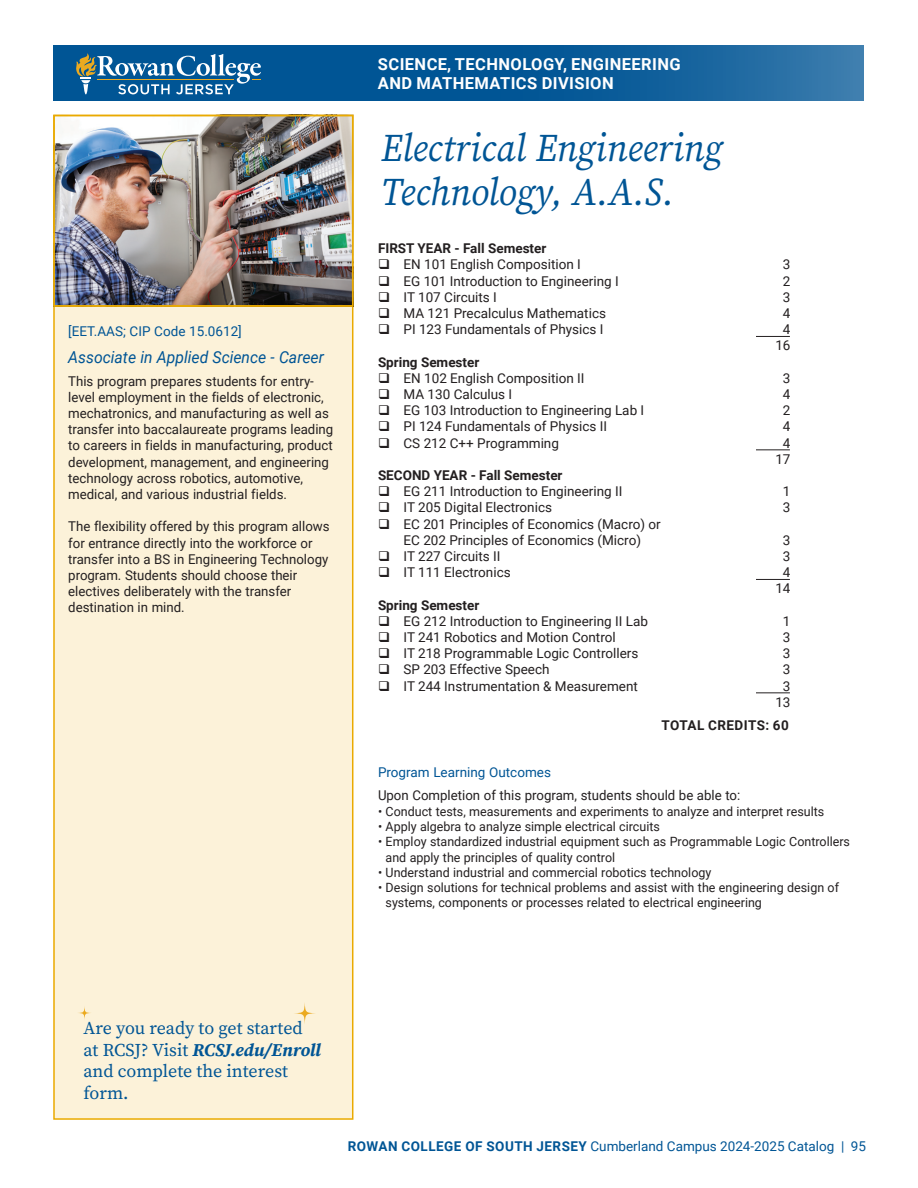
<style>
.page{position:relative;width:918px;height:1188px;background:#fff}
.page>*{position:absolute;margin:0;border:0;box-sizing:border-box;transform-origin:0 0}
.L3__ProgramHeadline{font:italic 39px/43.5px "Source Serif Pro";color:#005595;scale:.95 1}
.t1{font:18px/21.6px "Source Serif Pro";color:#005595}
.t2{font:700 16.5px/19.8px "Roboto";letter-spacing:.025em;color:#fff}
._4b__Degree_Subhead{font:italic 16.5px "Roboto";color:#005595;scale:.95 1}
._3b_Course_names{font:13.5px/16.2px "Roboto";color:#231f20;text-align:center}
.Catalog_text_8_5{font:13.5px/16.2px "Roboto";color:#231f20}
._4c__Side_Text_Title{font:13.5px "Roboto";color:#005595}
.Total_Credits{font:700 13.5px "Roboto";color:#231f20}
._4c__Program_Learning_Outcomes{font:13.5px "Roboto";color:#005595}
.Total_Credits-2{font:700 13.5px "Roboto";letter-spacing:.035em;color:#231f20}
.total_credits{font:13.5px "Roboto";color:#231f20}
._4__Bullet_List{font:12.75px/15.3px "Roboto";color:#231f20}
.s1{font-weight:700;font-style:italic}
.s2{font-weight:700}
</style>
<div class="page">
<svg style="left:54px;top:45px;width:810px;height:56px;background:#0d5d9a"></svg>
<svg style="left:76px;top:53px;width:185px;height:41px;background:#417ca5"></svg>
<div style="left:53px;top:115px;width:300px;height:1005px;background:#fcf2d9;border:2px solid #eaaa00"></div>
<svg style="left:77px;top:1006px;width:15px;height:14px"></svg>
<svg style="left:294px;top:1002px;width:22px;height:22px"></svg>
<img style="left:56px;top:118px;width:294px;height:186px">
<div style="left:53px;top:115px;width:300px;height:192px;border:2px solid #eaaa00"></div>
<hr style="left:756px;top:336px;width:34px;height:1px;background:#231f20">
<hr style="left:756px;top:449px;width:34px;height:1px;background:#231f20">
<hr style="left:756px;top:579px;width:34px;height:1px;background:#231f20">
<hr style="left:756px;top:692px;width:34px;height:1px;background:#231f20">
<p class="_4c__Side_Text_Title" style="left:68px;top:322px;width:175px">[EET.AAS; CIP Code 15.0612]</p>
<p class="_4b__Degree_Subhead" style="left:68px;top:345px;width:271px">Associate in Applied Science - Career</p>
<p class="Catalog_text_8_5" style="left:68px;top:372px;width:267px">This program prepares students for entry&shy;level employment in the fields of electronic, mechatronics, and manufacturing as well as transfer into baccalaureate programs leading to careers in fields in manufacturing, product development, management, and engineering technology across robotics, automotive, medical, and various industrial fields.</p>
<p class="Catalog_text_8_5" style="left:68px;top:518px;width:263px">The flexibility offered by this program allows for entrance directly into the workforce or transfer into a BS in Engineering Technology program. Students should choose their electives deliberately with the transfer destination in mind.</p>
<p class="t2" style="left:378px;top:53px;width:304px">SCIENCE, TECHNOLOGY, ENGINEERING<br>AND MATHEMATICS DIVISION</p>
<p class="L3__ProgramHeadline" style="left:381px;top:126px;width:361px">Electrical Engineering<br>Technology, A.A.S.</p>
<p class="Total_Credits" style="left:378px;top:239px;width:170px">FIRST YEAR - Fall Semester</p>
<p class="_3b_Course_names" style="left:378px;top:256px;width:204px">❑ EN 101 English Composition I</p>
<p class="_3b_Course_names" style="left:783px;top:256px;width:9px">3</p>
<p class="_3b_Course_names" style="left:378px;top:272px;width:242px">❑ EG 101 Introduction to Engineering I</p>
<p class="_3b_Course_names" style="left:783px;top:272px;width:9px">2</p>
<p class="_3b_Course_names" style="left:378px;top:288px;width:120px">❑ IT 107 Circuits I</p>
<p class="_3b_Course_names" style="left:783px;top:288px;width:9px">3</p>
<p class="_3b_Course_names" style="left:378px;top:305px;width:230px">❑ MA 121 Precalculus Mathematics</p>
<p class="_3b_Course_names" style="left:783px;top:305px;width:9px">4</p>
<p class="_3b_Course_names" style="left:378px;top:321px;width:227px">❑ PI 123 Fundamentals of Physics I</p>
<p class="_3b_Course_names" style="left:783px;top:321px;width:9px">4</p>
<p class="total_credits" style="left:775px;top:336px;width:17px">16</p>
<p class="Total_Credits" style="left:378px;top:352px;width:103px">Spring Semester</p>
<p class="_3b_Course_names" style="left:378px;top:369px;width:208px">❑ EN 102 English Composition II</p>
<p class="_3b_Course_names" style="left:783px;top:369px;width:9px">3</p>
<p class="_3b_Course_names" style="left:378px;top:386px;width:136px">❑ MA 130 Calculus I</p>
<p class="_3b_Course_names" style="left:783px;top:386px;width:9px">4</p>
<p class="_3b_Course_names" style="left:378px;top:402px;width:268px">❑ EG 103 Introduction to Engineering Lab I</p>
<p class="_3b_Course_names" style="left:783px;top:402px;width:9px">2</p>
<p class="_3b_Course_names" style="left:378px;top:418px;width:231px">❑ PI 124 Fundamentals of Physics II</p>
<p class="_3b_Course_names" style="left:783px;top:418px;width:9px">4</p>
<p class="_3b_Course_names" style="left:378px;top:434px;width:183px">❑ CS 212 C++ Programming</p>
<p class="_3b_Course_names" style="left:783px;top:434px;width:9px">4</p>
<p class="total_credits" style="left:775px;top:449px;width:17px">17</p>
<p class="Total_Credits" style="left:378px;top:466px;width:186px">SECOND YEAR - Fall Semester</p>
<p class="_3b_Course_names" style="left:378px;top:483px;width:246px">❑ EG 211 Introduction to Engineering II</p>
<p class="_3b_Course_names" style="left:783px;top:483px;width:9px">1</p>
<p class="_3b_Course_names" style="left:378px;top:499px;width:176px">❑ IT 205 Digital Electronics</p>
<p class="_3b_Course_names" style="left:783px;top:499px;width:9px">3</p>
<p class="_3b_Course_names" style="left:378px;top:515px;width:284px">❑ EC 201 Principles of Economics (Macro) or<br>EC 202 Principles of Economics (Micro)</p>
<p class="_3b_Course_names" style="left:783px;top:531px;width:9px">3</p>
<p class="_3b_Course_names" style="left:378px;top:548px;width:124px">❑ IT 227 Circuits II</p>
<p class="_3b_Course_names" style="left:783px;top:548px;width:9px">3</p>
<p class="_3b_Course_names" style="left:378px;top:564px;width:134px">❑ IT 111 Electronics</p>
<p class="_3b_Course_names" style="left:783px;top:564px;width:9px">4</p>
<p class="total_credits" style="left:775px;top:579px;width:17px">14</p>
<p class="Total_Credits" style="left:378px;top:595px;width:103px">Spring Semester</p>
<p class="_3b_Course_names" style="left:378px;top:612px;width:271px">❑ EG 212 Introduction to Engineering II Lab</p>
<p class="_3b_Course_names" style="left:783px;top:612px;width:9px">1</p>
<p class="_3b_Course_names" style="left:378px;top:629px;width:239px">❑ IT 241 Robotics and Motion Control</p>
<p class="_3b_Course_names" style="left:783px;top:629px;width:9px">3</p>
<p class="_3b_Course_names" style="left:378px;top:645px;width:262px">❑ IT 218 Programmable Logic Controllers</p>
<p class="_3b_Course_names" style="left:783px;top:645px;width:9px">3</p>
<p class="_3b_Course_names" style="left:378px;top:661px;width:173px">❑ SP 203 Effective Speech</p>
<p class="_3b_Course_names" style="left:783px;top:661px;width:9px">3</p>
<p class="_3b_Course_names" style="left:378px;top:677px;width:261px">❑ IT 244 Instrumentation &amp; Measurement</p>
<p class="_3b_Course_names" style="left:783px;top:677px;width:9px">3</p>
<p class="total_credits" style="left:775px;top:692px;width:17px">13</p>
<p class="Total_Credits-2" style="left:662px;top:715px;width:129px">TOTAL CREDITS: 60</p>
<p class="_4c__Program_Learning_Outcomes" style="left:378px;top:763px;width:174px">Program Learning Outcomes</p>
<p class="Catalog_text_8_5" style="left:378px;top:787px;width:364px">Upon Completion of this program, students should be able to:</p>
<p class="_4__Bullet_List" style="left:378px;top:803px;width:448px">• Conduct tests, measurements and experiments to analyze and interpret results</p>
<p class="_4__Bullet_List" style="left:378px;top:818px;width:283px">• Apply algebra to analyze simple electrical circuits</p>
<p class="_4__Bullet_List" style="left:386px;top:834px;width:466px;text-indent:-8px">• Employ standardized industrial equipment such as Programmable Logic Controllers and apply the principles of quality control</p>
<p class="_4__Bullet_List" style="left:378px;top:864px;width:335px">• Understand industrial and commercial robotics technology</p>
<p class="_4__Bullet_List" style="left:386px;top:879px;width:455px;text-indent:-8px">• Design solutions for technical problems and assist with the engineering design of systems, components or processes related to electrical engineering</p>
<p class="t1" style="left:84px;top:1017px;width:239px">Are you ready to get started at RCSJ? Visit <span class="s1">RCSJ.edu/Enroll </span>and complete the interest form.</p>
<p class="_4c__Side_Text_Title" style="left:348px;top:1137px;width:520px"><span class="s2">ROWAN COLLEGE OF SOUTH JERSEY</span> Cumberland Campus 2024-2025 Catalog | 95</p>
</div>
